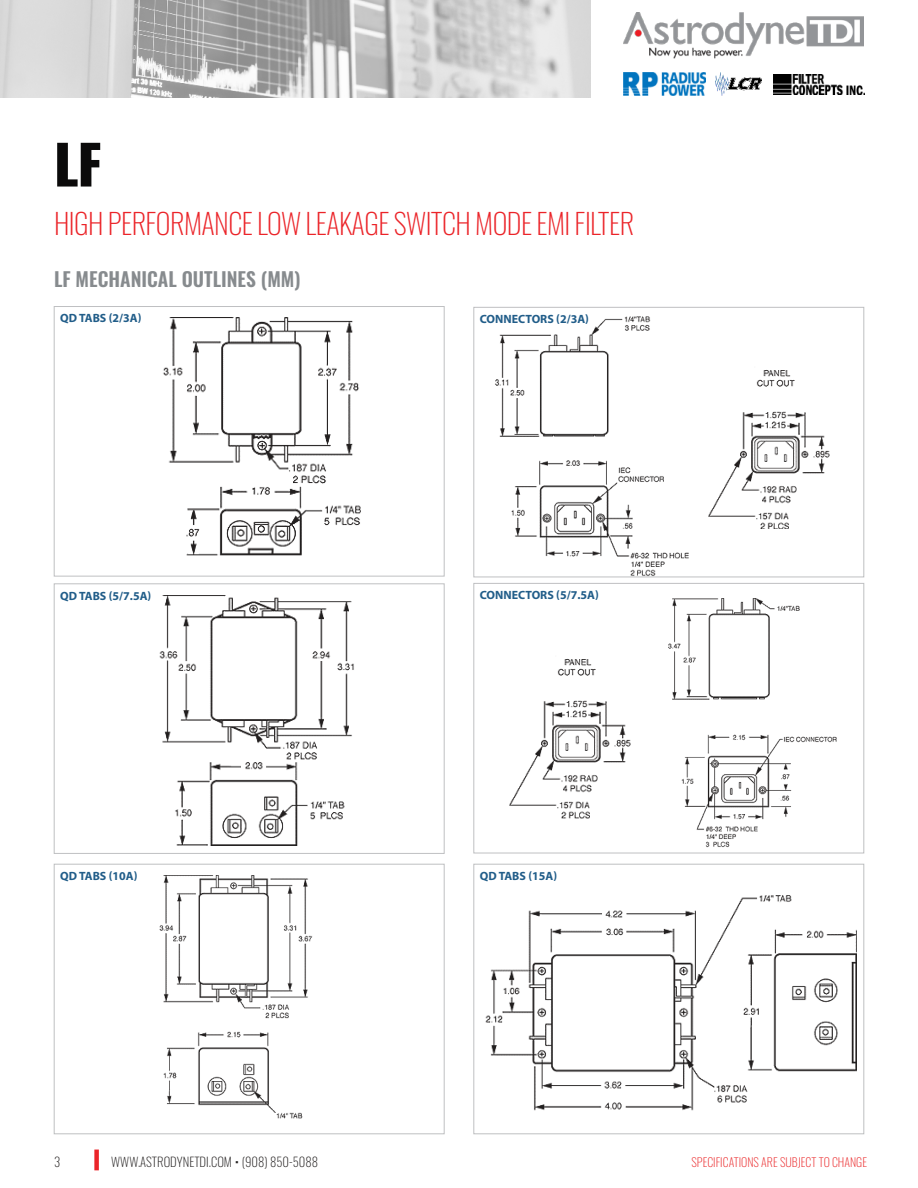
<style>
.page{position:relative;width:918px;height:1188px;background:#fff}
.page>*{position:absolute;margin:0;border:0;box-sizing:border-box;transform-origin:0 0}
.t1{font:800 54px "Oswald";color:#0b0a0a}
.t2{font:200 28.5px "Oswald";letter-spacing:-.02em;color:#eb2429}
.t3{font:600 19.5px "Oswald";color:#878b8e}
.t4{font:200 12.75px "Oswald";color:#221f1f}
.t5{font:12px "Myriad Variable Concept";color:#215d89}
.t6{font:200 12px "Oswald";color:#eb292b}
.s1{font-weight:800}
</style>
<div class="page">
<img style="left:0;top:0;width:591px;height:97px">
<div style="left:94px;top:1150px;width:5px;height:20px;background:#eb2429"></div>
<img style="left:624px;top:13px;width:240px;height:46px">
<img style="left:716px;top:73px;width:46px;height:22px">
<img style="left:773px;top:74px;width:91px;height:21px">
<img style="left:624px;top:73px;width:81px;height:22px">
<img style="left:163px;top:318px;width:198px;height:238px">
<div style="left:54px;top:306px;width:390px;height:270px;border:1px solid #bfc0c2"></div>
<img style="left:159px;top:595px;width:195px;height:251px">
<div style="left:54px;top:584px;width:390px;height:270px;border:1px solid #bfc0c2"></div>
<img style="left:668px;top:598px;width:168px;height:249px">
<div style="left:474px;top:583px;width:390px;height:270px;border:1px solid #bfc0c2"></div>
<img style="left:485px;top:895px;width:371px;height:216px">
<div style="left:474px;top:864px;width:390px;height:270px;border:1px solid #bfc0c2"></div>
<img style="left:159px;top:876px;width:154px;height:243px">
<div style="left:54px;top:864px;width:390px;height:270px;border:1px solid #bfc0c2"></div>
<img style="left:495px;top:316px;width:193px;height:259px">
<div style="left:474px;top:307px;width:390px;height:270px;border:1px solid #bfc0c2"></div>
<img style="left:708px;top:370px;width:122px;height:159px">
<img style="left:510px;top:659px;width:121px;height:159px">
<h1 class="t1" style="left:54px;top:136px;width:49px">LF</h1>
<h2 class="t2" style="left:54px;top:211px;width:582px">HIGH PERFORMANCE LOW LEAKAGE SWITCH MODE EMI FILTER</h2>
<h3 class="t3" style="left:54px;top:271px;width:248px">LF MECHANICAL OUTLINES (MM)</h3>
<p class="t5" style="left:60px;top:314px;width:83px">QD TABS (2/3A)</p>
<p class="t5" style="left:480px;top:315px;width:111px">CONNECTORS (2/3A)</p>
<p class="t5" style="left:60px;top:591px;width:93px">QD TABS (5/7.5A)</p>
<p class="t5" style="left:480px;top:591px;width:120px">CONNECTORS (5/7.5A)</p>
<p class="t5" style="left:60px;top:871px;width:79px">QD TABS (10A)</p>
<p class="t5" style="left:480px;top:871px;width:79px">QD TABS (15A)</p>
<p class="t4" style="left:54px;top:1157px;width:8px">3</p>
<p class="t4" style="left:111px;top:1157px;width:208px">WWW.ASTRODYNETDI.COM <span class="s1">·</span> (908) 850-5088</p>
<p class="t6" style="left:691px;top:1157px;width:177px">SPECIFICATIONS ARE SUBJECT TO CHANGE</p>
</div>
